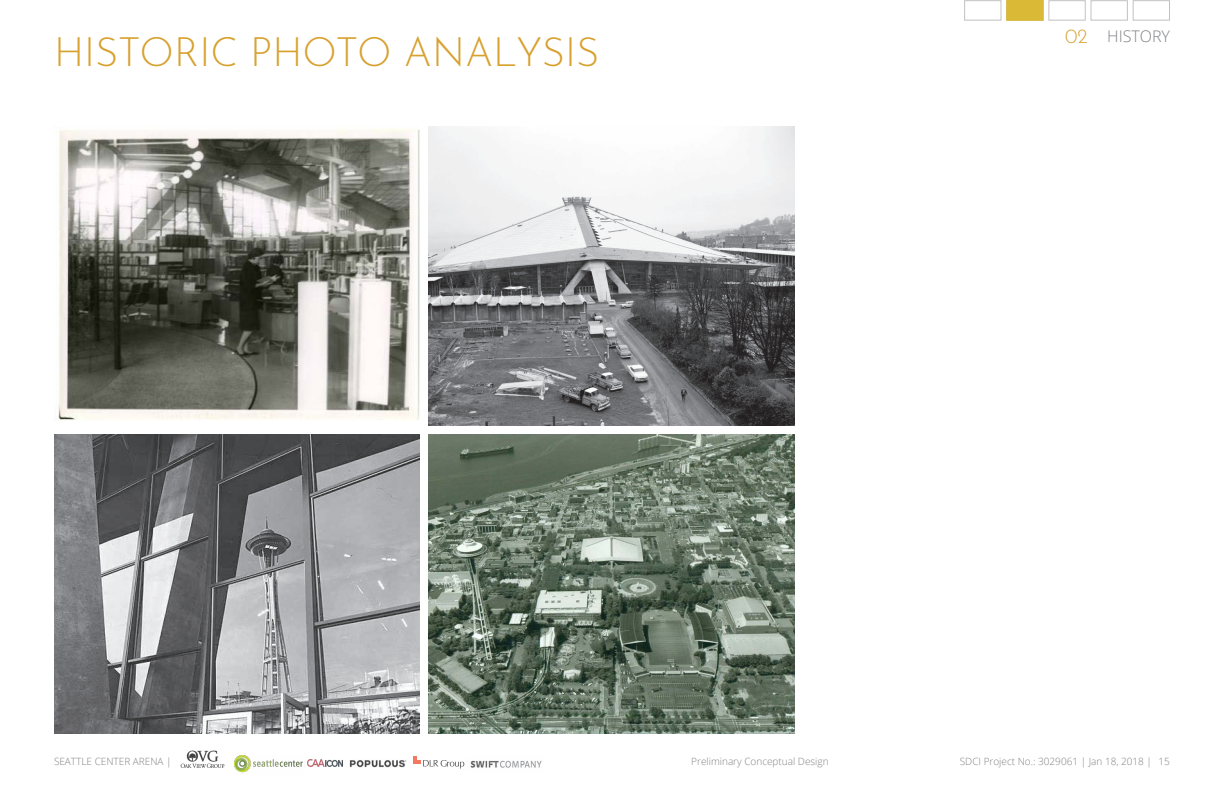
<style>
.page{position:relative;width:1224px;height:792px;background:#fff}
.page>*{position:absolute;margin:0;border:0;box-sizing:border-box;transform-origin:0 0}
.t1{font:300 40px "Josefin Sans";color:#d7a12f}
.t2{font:300 16px "Open Sans";color:#808285}
.t3{font:300 10px "Open Sans";color:#808285}
.s1{font-family:"Josefin Sans";font-size:20px;color:#d7a12f}
</style>
<div class="page">
<img style="left:429px;top:434px;width:366px;height:299px">
<img style="left:54px;top:434px;width:366px;height:300px">
<img style="left:429px;top:126px;width:366px;height:299px">
<img style="left:58px;top:129px;width:362px;height:291px">
<svg style="left:1006px;top:0;width:38px;height:21px"></svg>
<img style="left:470px;top:760px;width:72px;height:8px">
<img style="left:180px;top:751px;width:45px;height:17px">
<img style="left:349px;top:760px;width:57px;height:8px">
<div style="left:413px;top:756px;width:8px;height:8px;background:#f37962"></div>
<svg style="left:417px;top:757px;width:47px;height:11px"></svg>
<img style="left:308px;top:760px;width:35px;height:7px">
<img style="left:234px;top:755px;width:68px;height:18px">
<h1 class="t1" style="left:54px;top:21px;width:547px">HISTORIC PHOTO ANALYSIS</h1>
<h2 class="t2" style="left:1065px;top:25px;width:106px"><span class="s1">02</span> HISTORY</h2>
<p class="t3" style="left:54px;top:754px;width:119px">SEATTLE CENTER ARENA |</p>
<p class="t3" style="left:691px;top:754px;width:139px">Preliminary Conceptual Design</p>
<p class="t3" style="left:960px;top:754px;width:212px">SDCI Project No.: 3029061 | Jan 18, 2018 | 15</p>
</div>
